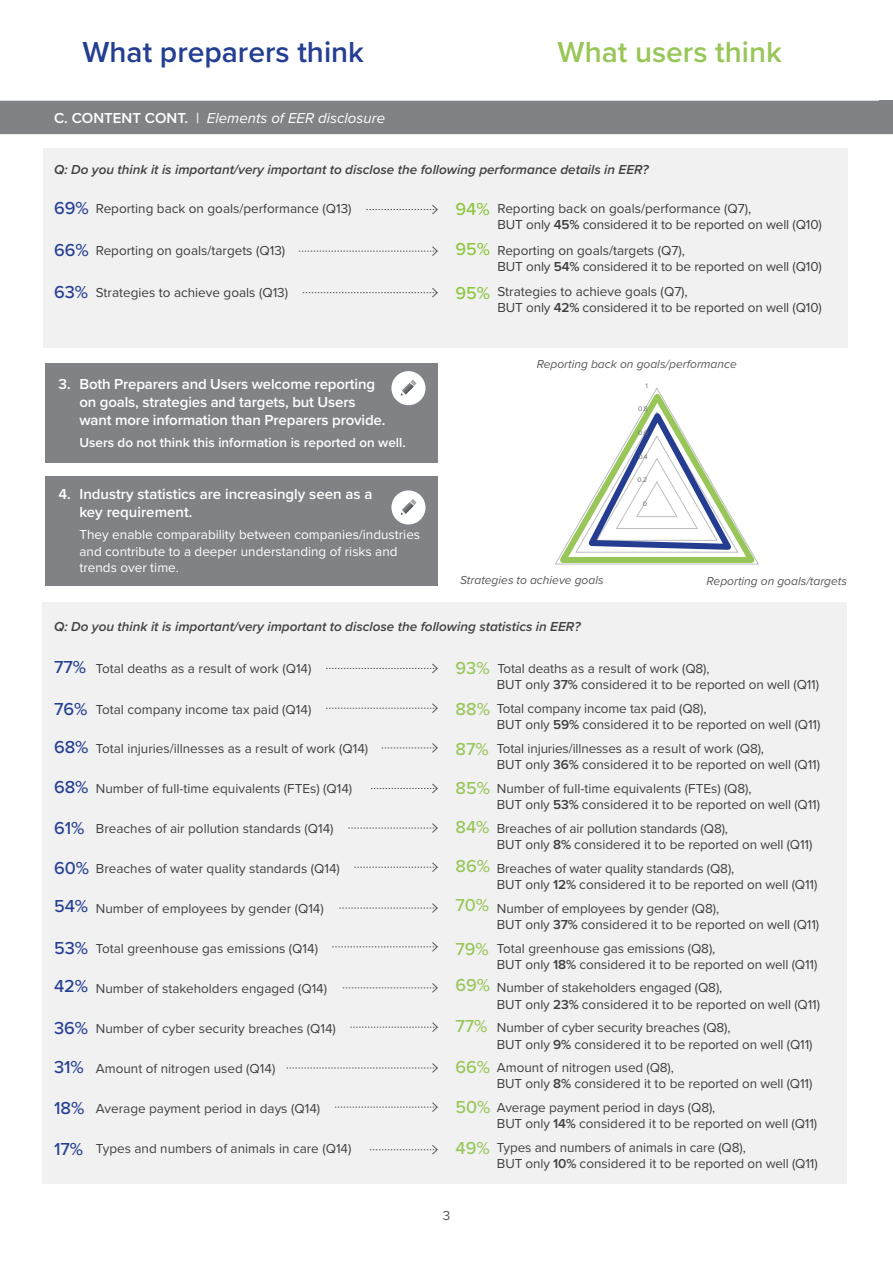
<style>
.page{position:relative;width:893px;height:1263px;background:#fff}
.page>*{position:absolute;margin:0;border:0;box-sizing:border-box;transform-origin:0 0}
.t1{font:600 30px "Proxima Nova";color:#243f91}
.t2{font:600 30px "Proxima Nova";color:#98c658}
.t3{font:500 18px "Proxima Nova";color:#243f91}
.t4{font:500 18px "Proxima Nova";color:#98c658}
.t5{font:500 18px "Proxima Nova";color:#8dc640}
.t6{font:600 15px/18px "Proxima Nova";letter-spacing:-.01em;color:#fff}
.t7{font:italic 15px "Proxima Nova";color:#fff}
.t8{font:13.5px/16.2px "Proxima Nova";color:#414042}
.t9{font:italic 600 13.5px "Proxima Nova";color:#414042}
.t10{font:13.5px/16.2px "Proxima Nova";color:#fff}
.t11{font:600 13.5px "Proxima Nova";color:#fff}
.t12{font:13.5px "Proxima Nova";color:#58595b}
.t13{font:italic 12px "Proxima Nova";color:#58595b}
.t14{font:6.9px "Proxima Nova";color:#6d6e71}
.s1{font-weight:600;font-style:normal}
.s2{font-weight:500;font-style:normal}
.s3{font-weight:600}
</style>
<div class="page">
<div style="left:43px;top:602px;width:804px;height:581px;background:#f1f1f2"></div>
<svg style="left:0;top:100px;width:893px;height:1px"></svg>
<div style="left:0;top:101px;width:879px;height:33px;background:#808285"></div>
<div style="left:43px;top:148px;width:805px;height:200px;background:#f1f1f2"></div>
<div style="left:45px;top:363px;width:392px;height:100px;background:#808285"></div>
<div style="left:45px;top:476px;width:392px;height:110px;background:#808285"></div>
<svg style="left:366px;top:205px;width:72px;height:9px"></svg>
<svg style="left:299px;top:246px;width:139px;height:10px"></svg>
<svg style="left:303px;top:288px;width:135px;height:10px"></svg>
<svg style="left:326px;top:663px;width:112px;height:10px"></svg>
<svg style="left:326px;top:703px;width:112px;height:10px"></svg>
<svg style="left:382px;top:743px;width:56px;height:10px"></svg>
<svg style="left:371px;top:783px;width:67px;height:10px"></svg>
<svg style="left:348px;top:823px;width:90px;height:10px"></svg>
<svg style="left:354px;top:862px;width:84px;height:10px"></svg>
<svg style="left:339px;top:903px;width:99px;height:10px"></svg>
<svg style="left:332px;top:942px;width:106px;height:10px"></svg>
<svg style="left:343px;top:983px;width:95px;height:10px"></svg>
<svg style="left:350px;top:1022px;width:88px;height:10px"></svg>
<svg style="left:286px;top:1063px;width:152px;height:10px"></svg>
<svg style="left:335px;top:1102px;width:103px;height:10px"></svg>
<svg style="left:370px;top:1145px;width:68px;height:10px"></svg>
<svg style="left:555px;top:387px;width:204px;height:178px"></svg>
<div style="left:391px;top:371px;width:34px;height:34px;background:#fff;border-radius:50%"></div>
<svg style="left:401px;top:380px;width:15px;height:16px"></svg>
<div style="left:391px;top:490px;width:34px;height:34px;background:#fff;border-radius:50%"></div>
<svg style="left:401px;top:499px;width:15px;height:16px"></svg>
<div style="left:879px;top:101px;width:14px;height:33px;background:#808285"></div>
<h1 class="t1" style="left:82px;top:30px;width:283px">What preparers think</h1>
<h1 class="t2" style="left:558px;top:30px;width:226px">What users think</h1>
<p class="t7" style="left:54px;top:107px;width:333px"><span class="s1">C. CONTENT CONT.</span> <span class="s2">|</span> Elements of EER disclosure</p>
<p class="t9" style="left:54px;top:159px;width:596px">Q: Do you think it is important/very important to disclose the following performance details in EER?</p>
<h2 class="t3" style="left:54px;top:195px;width:36px">69%</h2>
<h2 class="t5" style="left:455px;top:195px;width:36px">94%</h2>
<h2 class="t3" style="left:54px;top:237px;width:36px">66%</h2>
<h2 class="t5" style="left:455px;top:236px;width:36px">95%</h2>
<h2 class="t3" style="left:54px;top:278px;width:36px">63%</h2>
<h2 class="t5" style="left:455px;top:280px;width:36px">95%</h2>
<p class="t8" style="left:96px;top:200px;width:257px">Reporting back on goals/performance (Q13)</p>
<p class="t8" style="left:96px;top:242px;width:191px">Reporting on goals/targets (Q13)</p>
<p class="t8" style="left:96px;top:283px;width:194px">Strategies to achieve goals (Q13)</p>
<p class="t8" style="left:497px;top:200px;width:326px">Reporting back on goals/performance (Q7),<br>BUT only <span class="s3">45%</span> considered it to be reported on well (Q10)</p>
<p class="t8" style="left:498px;top:241px;width:326px">Reporting on goals/targets (Q7),<br>BUT only <span class="s3">54%</span> considered it to be reported on well (Q10)</p>
<p class="t8" style="left:498px;top:283px;width:326px">Strategies to achieve goals (Q7),<br>BUT only <span class="s3">42%</span> considered it to be reported on well (Q10)</p>
<p class="t6" style="left:79px;top:374px;width:307px;text-indent:-21px">3. Both Preparers and Users welcome reporting on goals, strategies and targets, but Users want more information than Preparers provide.</p>
<p class="t11" style="left:79px;top:433px;width:328px">Users do not think this information is reported on well.</p>
<p class="t6" style="left:79px;top:485px;width:294px;text-indent:-21px">4. Industry statistics are increasingly seen as a key requirement.</p>
<p class="t10" style="left:79px;top:526px;width:342px">They enable comparability between companies/industries and contribute to a deeper understanding of risks and trends over time.</p>
<p class="t13" style="left:537px;top:355px;width:202px">Reporting back on goals/performance</p>
<p class="t14" style="left:645px;top:380px;width:4px">1</p>
<p class="t14" style="left:638px;top:404px;width:11px">0.8</p>
<p class="t14" style="left:638px;top:427px;width:11px">0.6</p>
<p class="t14" style="left:638px;top:451px;width:11px">0.4</p>
<p class="t14" style="left:637px;top:475px;width:11px">0.2</p>
<p class="t14" style="left:643px;top:498px;width:6px">0</p>
<p class="t13" style="left:460px;top:571px;width:145px">Strategies to achieve goals</p>
<p class="t13" style="left:707px;top:571px;width:142px">Reporting on goals/targets</p>
<p class="t9" style="left:54px;top:616px;width:528px">Q: Do you think it is important/very important to disclose the following statistics in EER?</p>
<h2 class="t3" style="left:54px;top:654px;width:34px">77%</h2>
<h2 class="t4" style="left:455px;top:654px;width:36px">93%</h2>
<p class="t8" style="left:497px;top:660px;width:324px">Total deaths as a result of work (Q8),<br>BUT only <span class="s3">37%</span> considered it to be reported on well (Q11)</p>
<p class="t8" style="left:497px;top:700px;width:325px">Total company income tax paid (Q8),<br>BUT only <span class="s3">59%</span> considered it to be reported on well (Q11)</p>
<p class="t8" style="left:497px;top:740px;width:325px">Total injuries/illnesses as a result of work (Q8),<br>BUT only <span class="s3">36%</span> considered it to be reported on well (Q11)</p>
<p class="t8" style="left:497px;top:780px;width:325px">Number of full-time equivalents (FTEs) (Q8),<br>BUT only <span class="s3">53%</span> considered it to be reported on well (Q11)</p>
<p class="t8" style="left:497px;top:819px;width:317px">Breaches of air pollution standards (Q8),<br>BUT only <span class="s3">8%</span> considered it to be reported on well (Q11)</p>
<p class="t8" style="left:497px;top:859px;width:322px">Breaches of water quality standards (Q8),<br>BUT only <span class="s3">12%</span> considered it to be reported on well (Q11)</p>
<p class="t8" style="left:497px;top:899px;width:324px">Number of employees by gender (Q8),<br>BUT only <span class="s3">37%</span> considered it to be reported on well (Q11)</p>
<p class="t8" style="left:497px;top:939px;width:322px">Total greenhouse gas emissions (Q8),<br>BUT only <span class="s3">18%</span> considered it to be reported on well (Q11)</p>
<p class="t8" style="left:497px;top:979px;width:325px">Number of stakeholders engaged (Q8),<br>BUT only <span class="s3">23%</span> considered it to be reported on well (Q11)</p>
<p class="t8" style="left:497px;top:1019px;width:317px">Number of cyber security breaches (Q8),<br>BUT only <span class="s3">9%</span> considered it to be reported on well (Q11)</p>
<p class="t8" style="left:497px;top:1059px;width:317px">Amount of nitrogen used (Q8),<br>BUT only <span class="s3">8%</span> considered it to be reported on well (Q11)</p>
<p class="t8" style="left:497px;top:1099px;width:322px">Average payment period in days (Q8),<br>BUT only <span class="s3">14%</span> considered it to be reported on well (Q11)</p>
<p class="t8" style="left:497px;top:1139px;width:322px">Types and numbers of animals in care (Q8),<br>BUT only <span class="s3">10%</span> considered it to be reported on well (Q11)</p>
<p class="t8" style="left:96px;top:660px;width:217px">Total deaths as a result of work (Q14)</p>
<p class="t8" style="left:96px;top:700px;width:217px">Total company income tax paid (Q14)</p>
<p class="t8" style="left:96px;top:740px;width:274px">Total injuries/illnesses as a result of work (Q14)</p>
<p class="t8" style="left:96px;top:780px;width:258px">Number of full-time equivalents (FTEs) (Q14)</p>
<p class="t8" style="left:96px;top:820px;width:239px">Breaches of air pollution standards (Q14)</p>
<p class="t8" style="left:96px;top:860px;width:245px">Breaches of water quality standards (Q14)</p>
<p class="t8" style="left:96px;top:900px;width:229px">Number of employees by gender (Q14)</p>
<p class="t8" style="left:96px;top:940px;width:224px">Total greenhouse gas emissions (Q14)</p>
<p class="t8" style="left:96px;top:980px;width:233px">Number of stakeholders engaged (Q14)</p>
<p class="t8" style="left:96px;top:1020px;width:241px">Number of cyber security breaches (Q14)</p>
<p class="t8" style="left:96px;top:1059px;width:181px">Amount of nitrogen used (Q14)</p>
<p class="t8" style="left:96px;top:1099px;width:226px">Average payment period in days (Q14)</p>
<p class="t8" style="left:96px;top:1139px;width:257px">Types and numbers of animals in care (Q14)</p>
<h2 class="t3" style="left:54px;top:695px;width:35px">76%</h2>
<h2 class="t4" style="left:455px;top:695px;width:36px">88%</h2>
<h2 class="t3" style="left:54px;top:734px;width:36px">68%</h2>
<h2 class="t4" style="left:455px;top:735px;width:35px">87%</h2>
<h2 class="t3" style="left:54px;top:774px;width:36px">68%</h2>
<h2 class="t4" style="left:455px;top:774px;width:36px">85%</h2>
<h2 class="t3" style="left:54px;top:814px;width:32px">61%</h2>
<h2 class="t4" style="left:455px;top:814px;width:36px">84%</h2>
<h2 class="t3" style="left:54px;top:854px;width:37px">60%</h2>
<h2 class="t4" style="left:455px;top:852px;width:36px">86%</h2>
<h2 class="t3" style="left:54px;top:893px;width:36px">54%</h2>
<h2 class="t4" style="left:455px;top:891px;width:35px">70%</h2>
<h2 class="t3" style="left:54px;top:934px;width:36px">53%</h2>
<h2 class="t4" style="left:455px;top:936px;width:35px">79%</h2>
<h2 class="t3" style="left:54px;top:973px;width:36px">42%</h2>
<h2 class="t4" style="left:455px;top:972px;width:36px">69%</h2>
<h2 class="t3" style="left:54px;top:1014px;width:36px">36%</h2>
<h2 class="t4" style="left:455px;top:1012px;width:34px">77%</h2>
<h2 class="t3" style="left:54px;top:1054px;width:31px">31%</h2>
<h2 class="t4" style="left:455px;top:1053px;width:36px">66%</h2>
<h2 class="t3" style="left:54px;top:1094px;width:32px">18%</h2>
<h2 class="t4" style="left:455px;top:1093px;width:37px">50%</h2>
<h2 class="t3" style="left:54px;top:1135px;width:31px">17%</h2>
<h2 class="t4" style="left:455px;top:1134px;width:36px">49%</h2>
<p class="t12" style="left:443px;top:1205px;width:9px">3</p>
</div>
